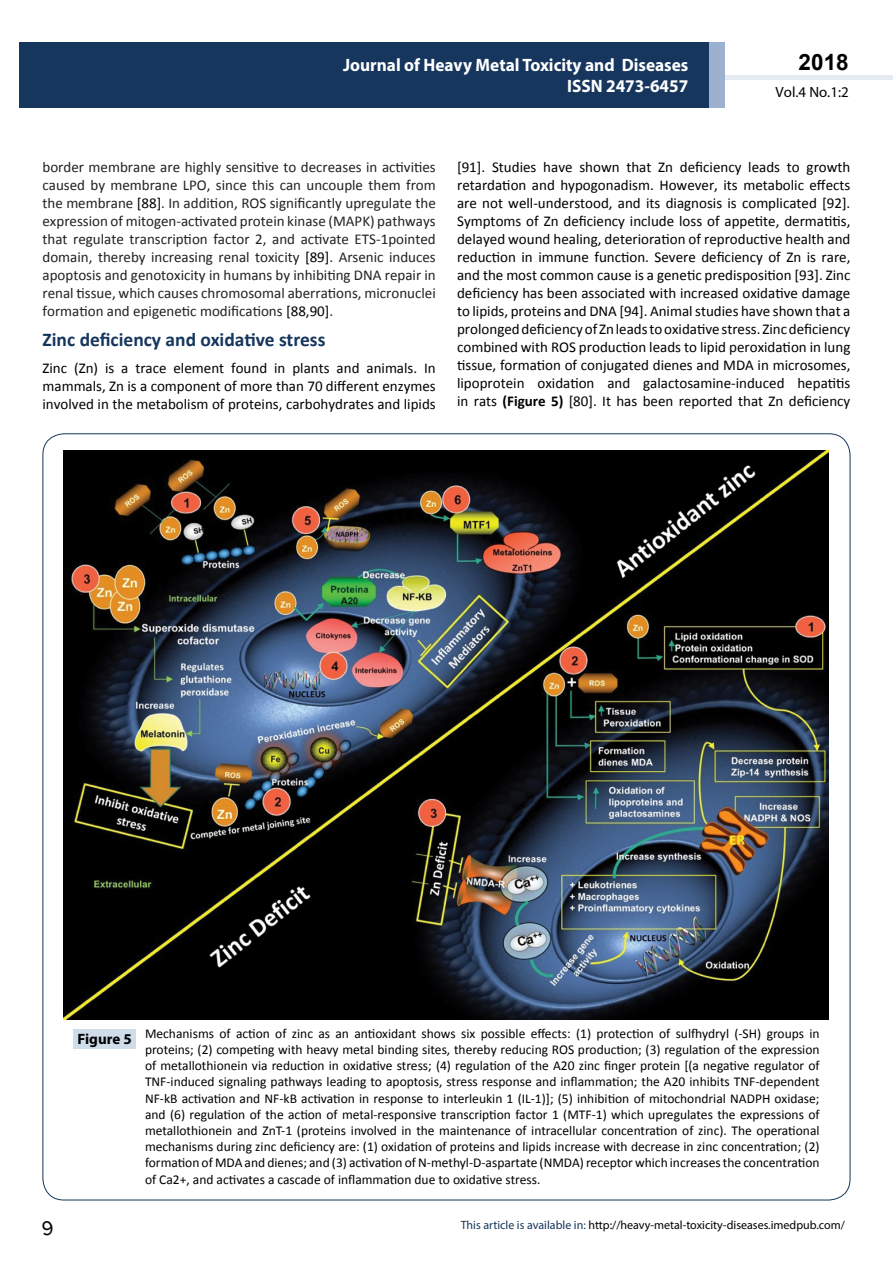
<style>
.page{position:relative;width:893px;height:1263px;background:#fff}
.page>*{position:absolute;margin:0;border:0;box-sizing:border-box;transform-origin:0 0}
.t1{font:25.5px "Tunga";color:#000}
.t2{font:700 22.5px "Arial";color:#000}
.t3{font:700 19.5px "Calibri";color:#16365d}
.t4{font:700 18px/21.6px "Myriad Pro";color:#fff;text-align:right;scale:.96 1}
.t5{font:15px/18px "Calibri";color:#000;text-align:justify}
.t6{font:15px/18px "Calibri";color:#212121;text-align:justify}
.t7{font:700 15px "Myriad Pro";color:#000}
.t8{font:14.85px "Myriad Pro";color:#000}
.t9{font:13.5px/16.2px "Calibri";color:#000;text-align:justify}
.t10{font:12px "Myriad Pro";color:#000}
.s1{color:#000}
.s2{font-weight:700}
.s3{color:#16365d}
</style>
<div class="page">
<hr style="left:725px;top:75px;width:168px;height:4px;background:#e4ebf2">
<div style="left:19px;top:42px;width:690px;height:66px;background:#16365d"></div>
<div style="left:709px;top:42px;width:16px;height:66px;background:#9bb1cf"></div>
<img style="left:64px;top:450px;width:765px;height:569px">
<div style="left:73px;top:1029px;width:63px;height:19px;background:#cfdce9"></div>
<h3 class="t4" style="left:343px;top:53px;width:361px">Journal of Heavy Metal Toxicity and Diseases<br>ISSN 2473-6457</h3>
<h3 class="t4" style="left:517px;top:53px;width:198px">ARCHIVOS DE MEDICINA<br>ISSN 1698-9465</h3>
<h2 class="t2" style="left:799px;top:47px;width:52px">2018</h2>
<p class="t8" style="left:776px;top:83px;width:75px">Vol.4 No.1:2</p>
<p class="t6" style="left:43px;top:158px;width:395px">border membrane are highly sensitive to decreases in activities caused by membrane LPO, since this can uncouple them from the membrane <span class="s1">[88]</span>. In addition, ROS significantly upregulate the expression of mitogen-activated protein kinase (MAPK) pathways that regulate transcription factor 2, and activate ETS-1pointed domain, thereby increasing renal toxicity <span class="s1">[89]</span>. Arsenic induces apoptosis and genotoxicity in humans by inhibiting DNA repair in renal tissue, which causes chromosomal aberrations, micronuclei formation and epigenetic modifications <span class="s1">[88,90]</span>.</p>
<h3 class="t3" style="left:43px;top:327px;width:284px">Zinc deficiency and oxidative stress</h3>
<p class="t5" style="left:43px;top:359px;width:395px">Zinc (Zn) is a trace element found in plants and animals. In mammals, Zn is a component of more than 70 different enzymes involved in the metabolism of proteins, carbohydrates and lipids</p>
<p class="t5" style="left:457px;top:158px;width:395px">[91]. Studies have shown that Zn deficiency leads to growth retardation and hypogonadism. However, its metabolic effects are not well-understood, and its diagnosis is complicated [92].<br>Symptoms of Zn deficiency include loss of appetite, dermatitis, delayed wound healing, deterioration of reproductive health and reduction in immune function. Severe deficiency of Zn is rare, and the most common cause is a genetic predisposition [93]. Zinc deficiency has been associated with increased oxidative damage to lipids, proteins and DNA [94]. Animal studies have shown that a prolonged deficiency of Zn leads to oxidative stress. Zinc deficiency combined with ROS production leads to lipid peroxidation in lung tissue, formation of conjugated dienes and MDA in microsomes, lipoprotein oxidation and galactosamine-induced hepatitis in rats <span class="s2">(Figure 5)</span> [80]. It has been reported that Zn deficiency</p>
<p class="t7" style="left:78px;top:1029px;width:56px">Figure 5</p>
<p class="t9" style="left:145px;top:1025px;width:676px">Mechanisms of action of zinc as an antioxidant shows six possible effects: (1) protection of sulfhydryl (-SH) groups in proteins; (2) competing with heavy metal binding sites, thereby reducing ROS production; (3) regulation of the expression of metallothionein via reduction in oxidative stress; (4) regulation of the A20 zinc finger protein [(a negative regulator of TNF-induced signaling pathways leading to apoptosis, stress response and inflammation; the A20 inhibits TNF-dependent NF-kB activation and NF-kB activation in response to interleukin 1 (IL-1)]; (5) inhibition of mitochondrial NADPH oxidase; and (6) regulation of the action of metal-responsive transcription factor 1 (MTF-1) which upregulates the expressions of metallothionein and ZnT-1 (proteins involved in the maintenance of intracellular concentration of zinc). The operational mechanisms during zinc deficiency are: (1) oxidation of proteins and lipids increase with decrease in zinc concentration; (2) formation of MDA and dienes; and (3) activation of N-methyl-D-aspartate (NMDA) receptor which increases the concentration of Ca2+, and activates a cascade of inflammation due to oxidative stress.</p>
<h1 class="t1" style="left:42px;top:1211px;width:14px">9</h1>
<p class="t10" style="left:461px;top:1218px;width:386px"><span class="s3">This article is available in:</span> http://heavy-metal-toxicity-diseases.imedpub.com/</p>
</div>
